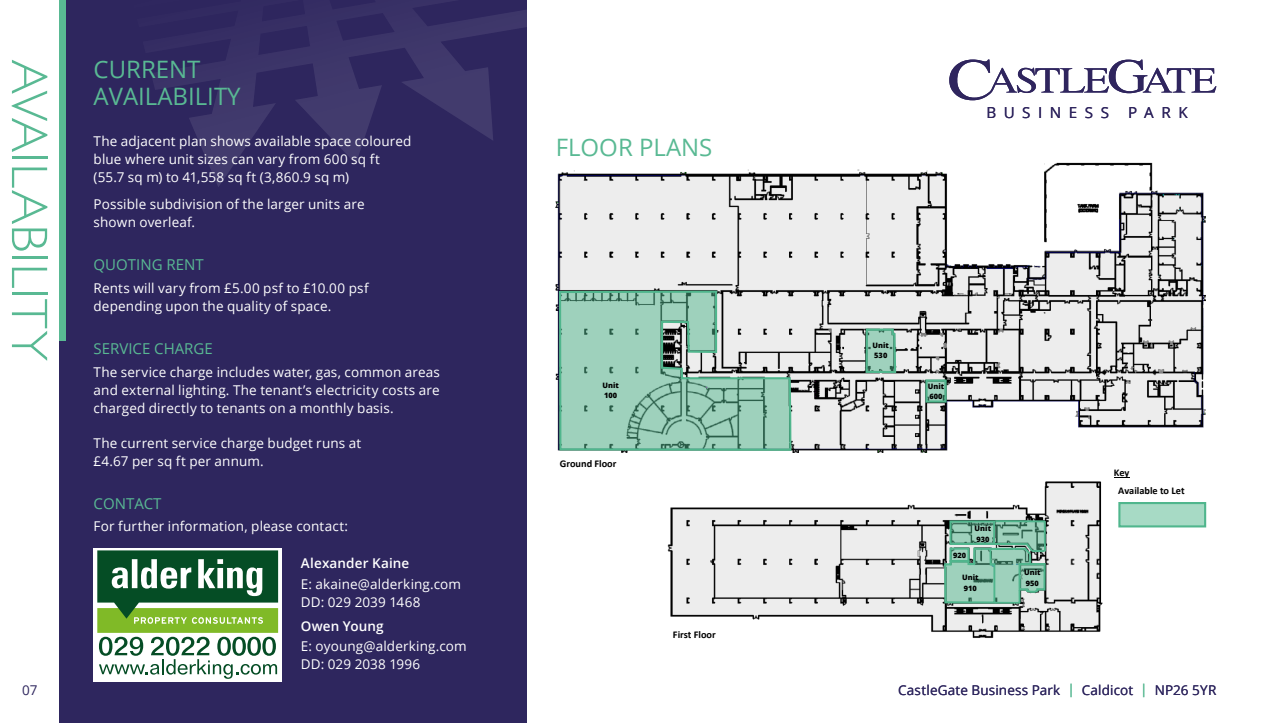
<style>
.page{position:relative;width:1276px;height:723px;background:#fff}
.page>*{position:absolute;margin:0;border:0;box-sizing:border-box;transform-origin:0 0}
.t1{font:300 51.6px "Gill Sans";letter-spacing:.005em;color:#59b993}
.t2{font:24px/27px "Open Sans";color:#59b993}
.t3{font:15.15px "Open Sans";letter-spacing:.495em;color:#2f255e}
.t4{font:15px "Open Sans";color:#59b993}
.t5{font:13.5px/18px "Open Sans";letter-spacing:.01em;color:#fff}
.t6{font:13.5px "Open Sans";letter-spacing:.01em;color:#2e265e}
.t7{font:600 13.5px "Open Sans";letter-spacing:.01em;color:#fff}
.t8{font:700 10.35px/17.5px "Calibri";color:#000}
.t9{font:800 7.35px/10.5px "Open Sans";letter-spacing:.005em;color:#000}
.s1{color:#59b993}
</style>
<div class="page">
<img style="left:555px;top:162px;width:650px;height:291px">
<img style="left:667px;top:481px;width:436px;height:157px">
<div style="left:949px;top:520px;width:46px;height:25px;border:2px solid #50b68d"></div>
<div style="left:926px;top:380px;width:19px;height:21px;background:#9fd1bd"></div>
<div style="left:925px;top:379px;width:21px;height:24px;border:2px solid #50b68d"></div>
<svg style="left:864px;top:327px;width:33px;height:47px"></svg>
<svg style="left:1114px;top:477px;width:15px;height:1px"></svg>
<div style="left:1119px;top:503px;width:86px;height:23px;background:#a7dac5"></div>
<div style="left:1118px;top:502px;width:88px;height:25px;border:2px solid #50b68d"></div>
<svg style="left:558px;top:290px;width:234px;height:162px"></svg>
<hr style="left:995px;top:520px;width:50px;height:2px;background:#50b68d">
<svg style="left:943px;top:522px;width:103px;height:83px"></svg>
<div style="left:60px;top:0;width:467px;height:723px;background:#2e265e"></div>
<svg style="left:949px;top:60px;width:267px;height:40px"></svg>
<svg style="left:151px;top:0;width:376px;height:187px"></svg>
<div style="left:60px;top:0;width:6px;height:340px;background:#59b993"></div>
<div style="left:94px;top:548px;width:188px;height:133px;background:#fff"></div>
<svg style="left:97px;top:550px;width:181px;height:129px"></svg>
<h1 class="t1" style="left:70px;top:60px;width:303px;rotate:90deg">AVAILABILITY</h1>
<h2 class="t2" style="left:94px;top:55px;width:149px">CURRENT<br>AVAILABILITY</h2>
<p class="t5" style="left:94px;top:132px;width:319px">The adjacent plan shows available space coloured blue where unit sizes can vary from 600 sq ft (55.7 sq m) to 41,558 sq ft (3,860.9 sq m)</p>
<p class="t5" style="left:94px;top:195px;width:272px">Possible subdivision of the larger units are shown overleaf.</p>
<p class="t4" style="left:94px;top:255px;width:112px">QUOTING RENT</p>
<p class="t5" style="left:94px;top:278px;width:277px">Rents will vary from £5.00 psf to £10.00 psf depending upon the quality of space.</p>
<p class="t4" style="left:94px;top:338px;width:121px">SERVICE CHARGE</p>
<p class="t5" style="left:94px;top:362px;width:348px;text-align:justify">The service charge includes water, gas, common areas and external lighting. The tenant’s electricity costs are charged directly to tenants on a monthly basis.</p>
<p class="t5" style="left:94px;top:433px;width:269px">The current service charge budget runs at £4.67 per sq ft per annum.</p>
<p class="t4" style="left:94px;top:493px;width:70px">CONTACT</p>
<p class="t5" style="left:94px;top:517px;width:256px">For further information, please contact:</p>
<p class="t6" style="left:22px;top:681px;width:17px">07</p>
<p class="t7" style="left:301px;top:554px;width:110px">Alexander Kaine</p>
<p class="t5" style="left:301px;top:574px;width:162px">E: akaine@alderking.com<br>DD: 029 2039 1468</p>
<p class="t7" style="left:301px;top:617px;width:84px">Owen Young</p>
<p class="t5" style="left:301px;top:637px;width:167px">E: oyoung@alderking.com<br>DD: 029 2038 1996</p>
<h2 class="t2" style="left:556px;top:133px;width:158px">FLOOR PLANS</h2>
<p class="t9" style="left:602px;top:379px;width:18px">Unit<br>100</p>
<p class="t8" style="left:560px;top:454px;width:58px">Ground Floor</p>
<p class="t8" style="left:673px;top:626px;width:44px">First Floor</p>
<p class="t3" style="left:986px;top:102px;width:124px">BUSINESS</p>
<p class="t3" style="left:1128px;top:102px;width:61px">PARK</p>
<p class="t9" style="left:872px;top:340px;width:18px">Unit<br>530</p>
<p class="t9" style="left:927px;top:380px;width:18px">Unit<br>600</p>
<p class="t9" style="left:953px;top:550px;width:15px">920</p>
<p class="t9" style="left:974px;top:523px;width:18px">Unit<br>930</p>
<p class="t9" style="left:962px;top:572px;width:18px">Unit<br>910</p>
<p class="t9" style="left:1024px;top:567px;width:18px">Unit<br>950</p>
<p class="t8" style="left:1118px;top:464px;width:68px;text-indent:-4px">Key<br>Available to Let</p>
<p class="t6" style="left:898px;top:681px;width:320px">CastleGate Business Park <span class="s1">|</span> Caldicot <span class="s1">|</span> NP26 5YR</p>
</div>
